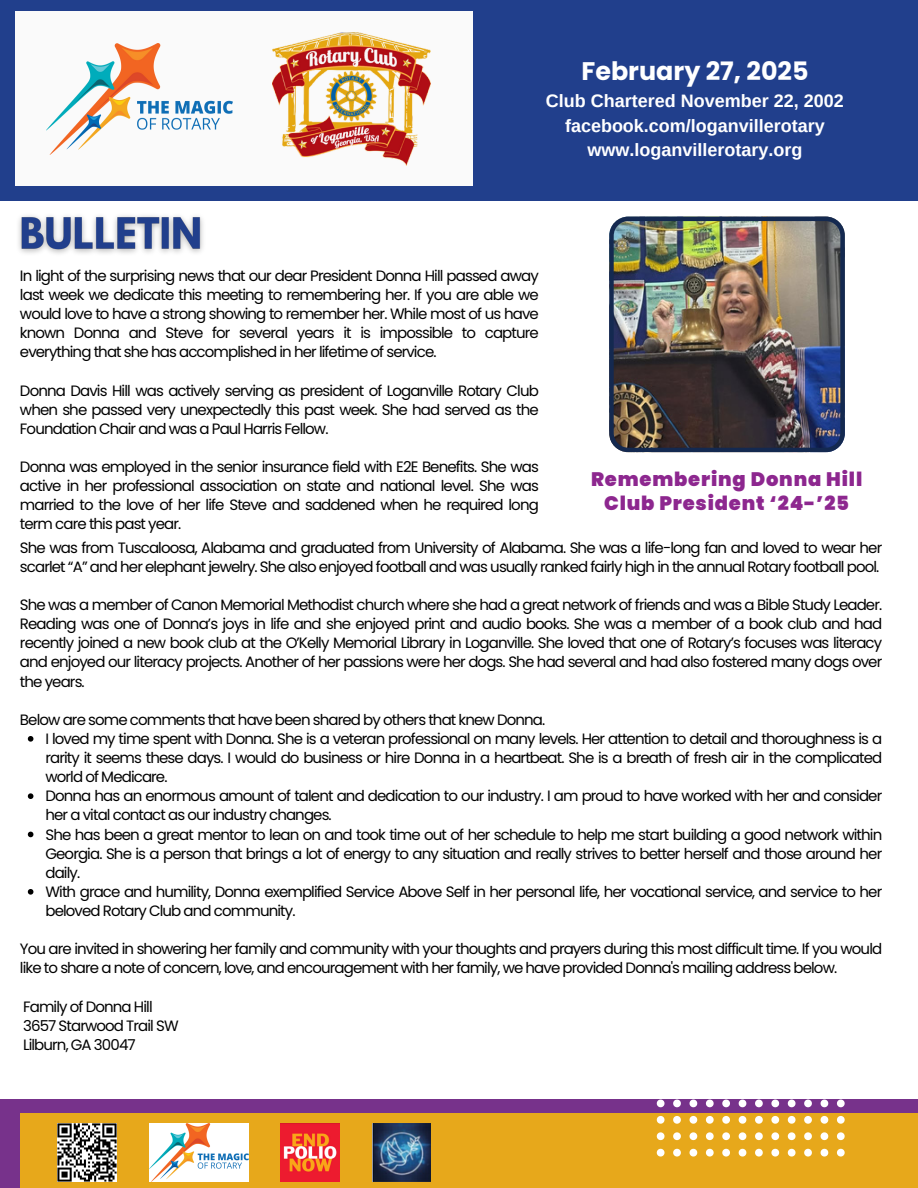
<style>
.page{position:relative;width:918px;height:1188px;background:#fff}
.page>*{position:absolute;margin:0;border:0;box-sizing:border-box;transform-origin:0 0}
.t1{font:700 25.35px "Poppins";color:#fff}
.t2{font:900 19.5px/23.1px "Poppins";letter-spacing:.04em;color:#8d278f;text-align:center}
.t3{font:700 18px/24.8px "Arimo";color:#fff;text-align:center}
.t4{font:15px/19.2px "Poppins";letter-spacing:-.06em;color:#000;text-align:justify}
</style>
<div class="page">
<div style="left:0;top:1099px;width:918px;height:89px;background:#77328b"></div>
<div style="left:20px;top:1113px;width:898px;height:75px;background:#e7a81b"></div>
<svg style="left:837px;top:1100px;width:8px;height:7px"></svg>
<svg style="left:821px;top:1100px;width:7px;height:7px"></svg>
<svg style="left:804px;top:1100px;width:8px;height:7px"></svg>
<svg style="left:788px;top:1100px;width:8px;height:7px"></svg>
<svg style="left:771px;top:1100px;width:8px;height:7px"></svg>
<svg style="left:755px;top:1100px;width:8px;height:7px"></svg>
<svg style="left:739px;top:1100px;width:7px;height:7px"></svg>
<svg style="left:722px;top:1100px;width:8px;height:7px"></svg>
<svg style="left:706px;top:1100px;width:8px;height:7px"></svg>
<svg style="left:690px;top:1100px;width:7px;height:7px"></svg>
<svg style="left:673px;top:1100px;width:8px;height:7px"></svg>
<svg style="left:657px;top:1100px;width:8px;height:7px"></svg>
<svg style="left:837px;top:1116px;width:8px;height:8px"></svg>
<svg style="left:821px;top:1116px;width:7px;height:8px"></svg>
<svg style="left:804px;top:1116px;width:8px;height:8px"></svg>
<svg style="left:788px;top:1116px;width:8px;height:8px"></svg>
<svg style="left:771px;top:1116px;width:8px;height:8px"></svg>
<svg style="left:755px;top:1116px;width:8px;height:8px"></svg>
<svg style="left:739px;top:1116px;width:7px;height:8px"></svg>
<svg style="left:722px;top:1116px;width:8px;height:8px"></svg>
<svg style="left:706px;top:1116px;width:8px;height:8px"></svg>
<svg style="left:690px;top:1116px;width:7px;height:8px"></svg>
<svg style="left:673px;top:1116px;width:8px;height:8px"></svg>
<svg style="left:657px;top:1116px;width:8px;height:8px"></svg>
<svg style="left:837px;top:1132px;width:8px;height:8px"></svg>
<svg style="left:821px;top:1132px;width:7px;height:8px"></svg>
<svg style="left:804px;top:1132px;width:8px;height:8px"></svg>
<svg style="left:788px;top:1132px;width:8px;height:8px"></svg>
<svg style="left:771px;top:1132px;width:8px;height:8px"></svg>
<svg style="left:755px;top:1132px;width:8px;height:8px"></svg>
<svg style="left:739px;top:1132px;width:7px;height:8px"></svg>
<svg style="left:722px;top:1132px;width:8px;height:8px"></svg>
<svg style="left:706px;top:1132px;width:8px;height:8px"></svg>
<svg style="left:690px;top:1132px;width:7px;height:8px"></svg>
<svg style="left:673px;top:1132px;width:8px;height:8px"></svg>
<svg style="left:657px;top:1132px;width:8px;height:8px"></svg>
<svg style="left:837px;top:1149px;width:8px;height:8px"></svg>
<svg style="left:821px;top:1149px;width:7px;height:8px"></svg>
<svg style="left:804px;top:1149px;width:8px;height:8px"></svg>
<svg style="left:788px;top:1149px;width:8px;height:8px"></svg>
<svg style="left:771px;top:1149px;width:8px;height:8px"></svg>
<svg style="left:755px;top:1149px;width:8px;height:8px"></svg>
<svg style="left:739px;top:1149px;width:7px;height:8px"></svg>
<svg style="left:722px;top:1149px;width:8px;height:8px"></svg>
<svg style="left:706px;top:1149px;width:8px;height:8px"></svg>
<svg style="left:690px;top:1149px;width:7px;height:8px"></svg>
<svg style="left:673px;top:1149px;width:8px;height:8px"></svg>
<svg style="left:657px;top:1149px;width:8px;height:8px"></svg>
<div style="left:0;top:0;width:918px;height:201px;background:#213f8c"></div>
<div style="left:15px;top:12px;width:457px;height:174px;background:#fafafa"></div>
<img style="left:58px;top:1123px;width:58px;height:59px">
<img style="left:273px;top:32px;width:157px;height:134px">
<img style="left:281px;top:1123px;width:58px;height:59px">
<img style="left:372px;top:1123px;width:59px;height:59px">
<img style="left:46px;top:44px;width:187px;height:110px">
<img style="left:149px;top:1123px;width:99px;height:59px">
<img style="left:609px;top:217px;width:235px;height:235px">
<img style="left:18px;top:215px;width:185px;height:39px">
<svg style="left:28px;top:736px;width:5px;height:6px"></svg>
<svg style="left:28px;top:793px;width:5px;height:6px"></svg>
<svg style="left:28px;top:832px;width:5px;height:5px"></svg>
<svg style="left:28px;top:889px;width:5px;height:6px"></svg>
<p class="t1" style="left:582px;top:53px;width:229px">February 27, 2025</p>
<p class="t3" style="left:546px;top:88px;width:299px">Club Chartered November 22, 2002 facebook.com/loganvillerotary www.loganvillerotary.org</p>
<h2 class="t4" style="left:20px;top:266px;width:520px">In light of the surprising news that our dear President Donna Hill passed away last week we dedicate this meeting to remembering her. If you are able we would love to have a strong showing to remember her. While most of us have known Donna and Steve for several years it is impossible to capture everything that she has accomplished in her lifetime of service.</h2>
<h3 class="t4" style="left:20px;top:381px;width:520px">Donna Davis Hill was actively serving as president of Loganville Rotary Club when she passed very unexpectedly this past week. She had served as the Foundation Chair and was a Paul Harris Fellow.</h3>
<p class="t4" style="left:20px;top:457px;width:520px">Donna was employed in the senior insurance field with E2E Benefits. She was active in her professional association on state and national level. She was married to the love of her life Steve and saddened when he required long term care this past year.</p>
<p class="t2" style="left:591px;top:468px;width:273px">Remembering Donna Hill<br>Club President ‘24-’25</p>
<p class="t4" style="left:20px;top:538px;width:864px">She was from Tuscaloosa, Alabama and graduated from University of Alabama. She was a life-long fan and loved to wear her scarlet “A” and her elephant jewelry. She also enjoyed football and was usually ranked fairly high in the annual Rotary football pool.</p>
<p class="t4" style="left:20px;top:595px;width:864px">She was a member of Canon Memorial Methodist church where she had a great network of friends and was a Bible Study Leader.<br>Reading was one of Donna’s joys in life and she enjoyed print and audio books. She was a member of a book club and had recently joined a new book club at the O’Kelly Memorial Library in Loganville. She loved that one of Rotary’s focuses was literacy and enjoyed our literacy projects. Another of her passions were her dogs. She had several and had also fostered many dogs over the years.</p>
<h3 class="t4" style="left:20px;top:710px;width:527px">Below are some comments that have been shared by others that knew Donna.</h3>
<p class="t4" style="left:45px;top:729px;width:838px">I loved my time spent with Donna. She is a veteran professional on many levels. Her attention to detail and thoroughness is a rarity it seems these days. I would do business or hire Donna in a heartbeat. She is a breath of fresh air in the complicated world of Medicare.</p>
<p class="t4" style="left:45px;top:786px;width:838px">Donna has an enormous amount of talent and dedication to our industry. I am proud to have worked with her and consider her a vital contact as our industry changes.</p>
<p class="t4" style="left:45px;top:825px;width:838px">She has been a great mentor to lean on and took time out of her schedule to help me start building a good network within Georgia. She is a person that brings a lot of energy to any situation and really strives to better herself and those around her daily.</p>
<p class="t4" style="left:45px;top:882px;width:838px">With grace and humility, Donna exemplified Service Above Self in her personal life, her vocational service, and service to her beloved Rotary Club and community.</p>
<p class="t4" style="left:20px;top:939px;width:864px">You are invited in showering her family and community with your thoughts and prayers during this most difficult time. If you would like to share a note of concern, love, and encouragement with her family, we have provided Donna's mailing address below.</p>
<p class="t4" style="left:23px;top:997px;width:131px">Family of Donna Hill</p>
<p class="t4" style="left:23px;top:1016px;width:157px">3657 Starwood Trail SW</p>
<p class="t4" style="left:23px;top:1035px;width:114px">Lilburn, GA 30047</p>
</div>
